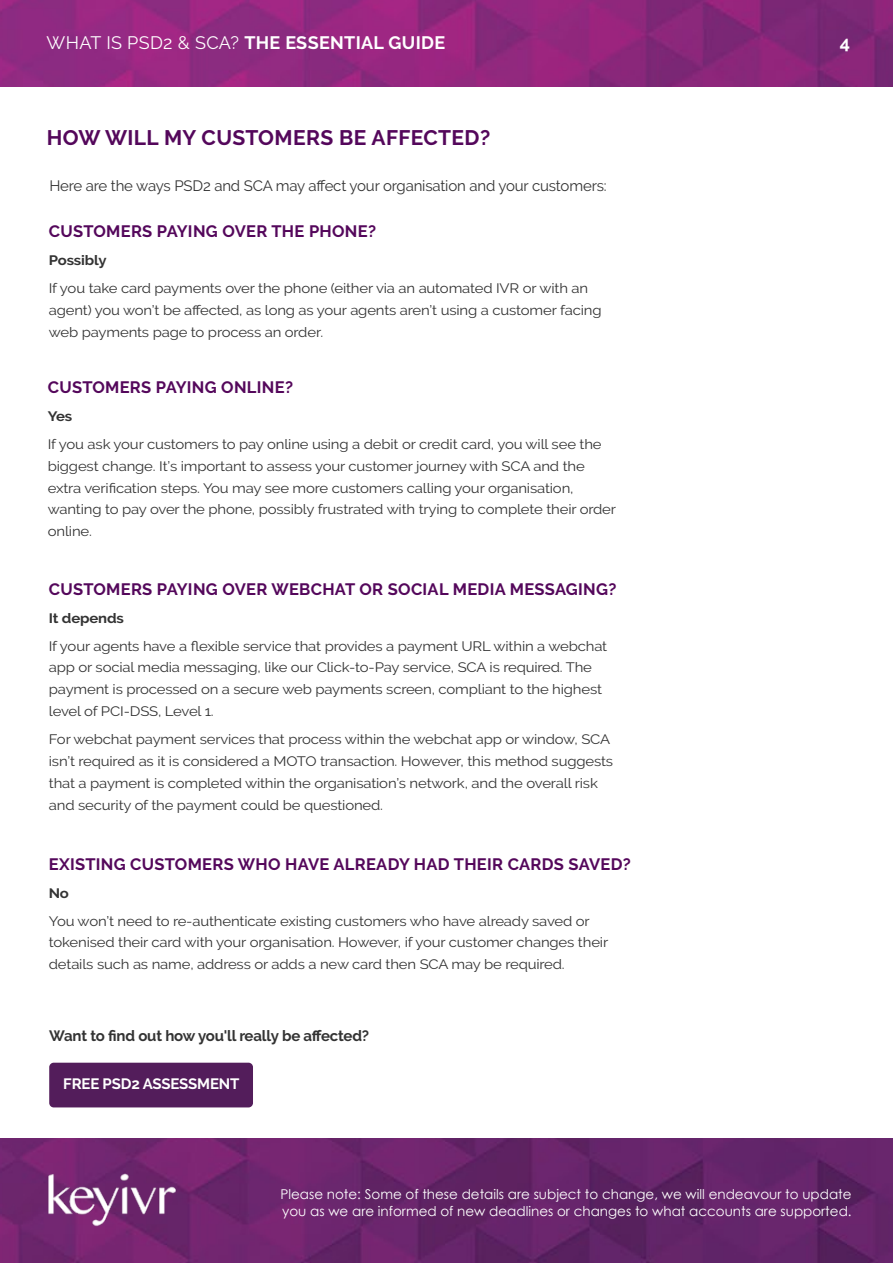
<style>
.page{position:relative;width:893px;height:1263px;background:#fff}
.page>*{position:absolute;margin:0;border:0;box-sizing:border-box;transform-origin:0 0}
.t1{font:700 21px "Raleway";letter-spacing:.02em;color:#54075b}
.t2{font:700 18px "Raleway";letter-spacing:.02em;color:#fff}
.t3{font:700 16.5px "Raleway";letter-spacing:.02em;color:#54075b}
.t4{font:15px "Raleway";letter-spacing:-.01em;color:#333}
.t5{font:700 15px "Raleway";letter-spacing:-.01em;color:#333}
.t6{font:700 15px "Raleway";letter-spacing:-.01em;color:#fff}
.t7{font:13.65px/21.9px "Raleway";letter-spacing:-.01em;color:#333;scale:1.09 1}
.t8{font:700 13.65px "Raleway";letter-spacing:-.01em;color:#333;scale:1.09 1}
.t9{font:13.5px/16.2px "Century Gothic";color:#fff}
.s1{font-weight:400}
</style>
<div class="page">
<img style="left:0;top:0;width:893px;height:1263px">
<div style="left:0;top:88px;width:893px;height:1050px;background:#fff"></div>
<img style="left:35px;top:1160px;width:152px;height:81px">
<div style="left:49px;top:1063px;width:204px;height:44px;background:#531d5b;border-radius:4px"></div>
<h2 class="t2" style="left:47px;top:32px;width:400px"><span class="s1">WHAT IS PSD2 &amp; SCA?</span> THE ESSENTIAL GUIDE</h2>
<h2 class="t2" style="left:840px;top:32px;width:12px">4</h2>
<h1 class="t1" style="left:47px;top:126px;width:445px">HOW WILL MY CUSTOMERS BE AFFECTED?</h1>
<p class="t4" style="left:49px;top:176px;width:559px">Here are the ways PSD2 and SCA may affect your organisation and your customers:</p>
<p class="t3" style="left:49px;top:222px;width:329px">CUSTOMERS PAYING OVER THE PHONE?</p>
<p class="t8" style="left:49px;top:252px;width:55px">Possibly</p>
<p class="t7" style="left:49px;top:277px;width:509px">If you take card payments over the phone (either via an automated IVR or with an agent) you won’t be affected, as long as your agents aren’t using a customer facing web payments page to process an order.</p>
<p class="t3" style="left:48px;top:378px;width:247px">CUSTOMERS PAYING ONLINE?</p>
<p class="t8" style="left:48px;top:408px;width:24px">Yes</p>
<p class="t7" style="left:48px;top:433px;width:523px">If you ask your customers to pay online using a debit or credit card, you will see the biggest change. It’s important to assess your customer journey with SCA and the extra verification steps. You may see more customers calling your organisation, wanting to pay over the phone, possibly frustrated with trying to complete their order online.</p>
<p class="t3" style="left:49px;top:579px;width:569px">CUSTOMERS PAYING OVER WEBCHAT OR SOCIAL MEDIA MESSAGING?</p>
<p class="t8" style="left:49px;top:610px;width:70px">It depends</p>
<p class="t7" style="left:49px;top:635px;width:514px">If your agents have a flexible service that provides a payment URL within a webchat app or social media messaging, like our Click-to-Pay service, SCA is required. The payment is processed on a secure web payments screen, compliant to the highest level of PCI-DSS, Level 1.</p>
<p class="t7" style="left:49px;top:728px;width:519px">For webchat payment services that process within the webchat app or window, SCA isn’t required as it is considered a MOTO transaction. However, this method suggests that a payment is completed within the organisation’s network, and the overall risk and security of the payment could be questioned.</p>
<p class="t3" style="left:49px;top:854px;width:584px">EXISTING CUSTOMERS WHO HAVE ALREADY HAD THEIR CARDS SAVED?</p>
<p class="t8" style="left:49px;top:885px;width:20px">No</p>
<p class="t7" style="left:49px;top:910px;width:515px">You won’t need to re-authenticate existing customers who have already saved or tokenised their card with your organisation. However, if your customer changes their details such as name, address or adds a new card then SCA may be required.</p>
<p class="t5" style="left:49px;top:1027px;width:321px">Want to find out how you'll really be affected?</p>
<p class="t6" style="left:63px;top:1075px;width:178px">FREE PSD2 ASSESSMENT</p>
<p class="t9" style="left:280px;top:1186px;width:573px">Please note: Some of these details are subject to change, we will endeavour to update you as we are informed of new deadlines or changes to what accounts are supported.</p>
</div>
